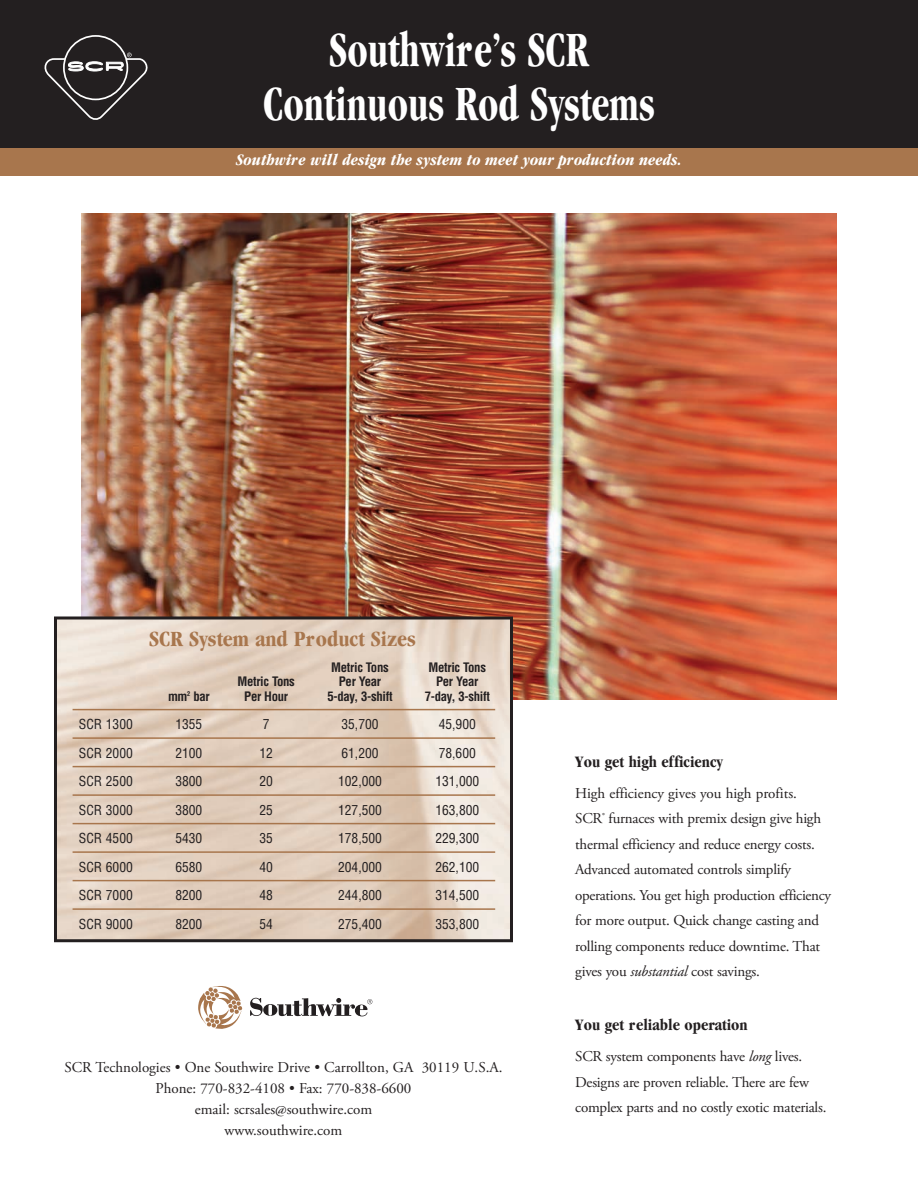
<style>
.page{position:relative;width:918px;height:1188px;background:#fff}
.page>*{position:absolute;margin:0;border:0;box-sizing:border-box;transform-origin:0 0}
.t1{font:700 condensed 51px/54px "Garamond";color:#fff;text-align:center;scale:.8 1}
.t2{font:700 condensed 22.5px "Garamond";color:#a8764d}
.t3{font:italic 700 condensed 16.5px "Garamond";color:#fff}
.t4{font:700 condensed 16.5px "Garamond";color:#231f20}
.t5{font:15px/25.5px "Adobe Garamond Pro";letter-spacing:-.015em;color:#231f20}
.t6{font:condensed 13.5px "Helvetica";color:#231f20}
.t7{font:700 condensed 12.75px "Helvetica";letter-spacing:-.025em;color:#231f20}
.s1{font-style:italic}
</style>
<div class="page">
<svg style="left:198px;top:986px;width:44px;height:43px"></svg>
<svg style="left:250px;top:998px;width:122px;height:18px"></svg>
<div style="left:0;top:0;width:918px;height:148px;background:#231f20"></div>
<svg style="left:39px;top:53px;width:112px;height:70px;background:#3b3839"></svg>
<div style="left:0;top:148px;width:918px;height:27px;background:#a8764d"></div>
<img style="left:81px;top:213px;width:756px;height:486px">
<img style="left:58px;top:620px;width:451px;height:318px">
<div style="left:54px;top:616px;width:459px;height:326px;border:3px solid #231f20"></div>
<hr style="left:73px;top:709px;width:422px;height:1px;background:#a8764d">
<hr style="left:73px;top:737px;width:422px;height:2px;background:#a8764d">
<hr style="left:73px;top:766px;width:422px;height:1px;background:#a8764d">
<hr style="left:73px;top:794px;width:422px;height:2px;background:#a8764d">
<hr style="left:73px;top:823px;width:422px;height:1px;background:#a8764d">
<hr style="left:73px;top:851px;width:422px;height:2px;background:#a8764d">
<hr style="left:73px;top:880px;width:422px;height:1px;background:#a8764d">
<hr style="left:73px;top:908px;width:422px;height:2px;background:#a8764d">
<h1 class="t1" style="left:263px;top:27px;width:491px">Southwire’s SCR<br>Continuous Rod Systems</h1>
<p class="t3" style="left:236px;top:154px;width:447px">Southwire will design the system to meet your production needs.</p>
<h2 class="t2" style="left:149px;top:631px;width:268px">SCR System and Product Sizes</h2>
<p class="t7" style="left:331px;top:663px;width:59px">Metric Tons</p>
<p class="t7" style="left:429px;top:663px;width:59px">Metric Tons</p>
<p class="t7" style="left:237px;top:677px;width:59px">Metric Tons</p>
<p class="t7" style="left:339px;top:677px;width:44px">Per Year</p>
<p class="t7" style="left:436px;top:677px;width:44px">Per Year</p>
<p class="t7" style="left:168px;top:691px;width:43px">mm<sup>2</sup> bar</p>
<p class="t7" style="left:244px;top:691px;width:45px">Per Hour</p>
<p class="t7" style="left:327px;top:691px;width:67px">5-day, 3-shift</p>
<p class="t7" style="left:425px;top:691px;width:67px">7-day, 3-shift</p>
<p class="t6" style="left:79px;top:719px;width:55px">SCR 1300</p>
<p class="t6" style="left:175px;top:719px;width:28px">1355</p>
<p class="t6" style="left:263px;top:719px;width:8px">7</p>
<p class="t6" style="left:341px;top:719px;width:39px">35,700</p>
<p class="t6" style="left:439px;top:719px;width:39px">45,900</p>
<p class="t6" style="left:79px;top:747px;width:55px">SCR 2000</p>
<p class="t6" style="left:175px;top:747px;width:28px">2100</p>
<p class="t6" style="left:259px;top:747px;width:15px">12</p>
<p class="t6" style="left:341px;top:747px;width:39px">61,200</p>
<p class="t6" style="left:439px;top:747px;width:39px">78,600</p>
<p class="t6" style="left:79px;top:776px;width:55px">SCR 2500</p>
<p class="t6" style="left:175px;top:776px;width:28px">3800</p>
<p class="t6" style="left:259px;top:776px;width:15px">20</p>
<p class="t6" style="left:338px;top:776px;width:45px">102,000</p>
<p class="t6" style="left:435px;top:776px;width:45px">131,000</p>
<p class="t6" style="left:79px;top:804px;width:55px">SCR 3000</p>
<p class="t6" style="left:175px;top:804px;width:28px">3800</p>
<p class="t6" style="left:259px;top:804px;width:15px">25</p>
<p class="t6" style="left:338px;top:804px;width:45px">127,500</p>
<p class="t6" style="left:435px;top:804px;width:45px">163,800</p>
<p class="t6" style="left:79px;top:833px;width:55px">SCR 4500</p>
<p class="t6" style="left:175px;top:833px;width:28px">5430</p>
<p class="t6" style="left:259px;top:833px;width:15px">35</p>
<p class="t6" style="left:338px;top:833px;width:45px">178,500</p>
<p class="t6" style="left:435px;top:833px;width:45px">229,300</p>
<p class="t6" style="left:79px;top:861px;width:55px">SCR 6000</p>
<p class="t6" style="left:175px;top:861px;width:28px">6580</p>
<p class="t6" style="left:259px;top:861px;width:15px">40</p>
<p class="t6" style="left:338px;top:861px;width:45px">204,000</p>
<p class="t6" style="left:435px;top:861px;width:45px">262,100</p>
<p class="t6" style="left:79px;top:890px;width:55px">SCR 7000</p>
<p class="t6" style="left:175px;top:890px;width:28px">8200</p>
<p class="t6" style="left:259px;top:890px;width:15px">48</p>
<p class="t6" style="left:338px;top:890px;width:45px">244,800</p>
<p class="t6" style="left:435px;top:890px;width:45px">314,500</p>
<p class="t6" style="left:79px;top:918px;width:55px">SCR 9000</p>
<p class="t6" style="left:175px;top:918px;width:28px">8200</p>
<p class="t6" style="left:259px;top:918px;width:15px">54</p>
<p class="t6" style="left:338px;top:918px;width:45px">275,400</p>
<p class="t6" style="left:435px;top:918px;width:45px">353,800</p>
<p class="t5" style="left:64px;top:1058px;width:440px;line-height:21px;text-align:center">SCR Technologies • One Southwire Drive • Carrollton, GA 30119 U.S.A.<br>Phone: 770-832-4108 • Fax: 770-838-6600<br>email: scrsales@southwire.com<br>www.southwire.com</p>
<p class="t4" style="left:575px;top:755px;width:149px">You get high efficiency</p>
<p class="t5" style="left:575px;top:782px;width:257px">High efficiency gives you high profits.<br>SCR<sup>®</sup> furnaces with premix design give high thermal efficiency and reduce energy costs.<br>Advanced automated controls simplify operations. You get high production efficiency for more output. Quick change casting and rolling components reduce downtime. That gives you <span class="s1">substantial</span> cost savings.</p>
<p class="t4" style="left:575px;top:1019px;width:174px">You get reliable operation</p>
<p class="t5" style="left:575px;top:1045px;width:253px">SCR system components have <span class="s1">long</span> lives.<br>Designs are proven reliable. There are few complex parts and no costly exotic materials.</p>
</div>
